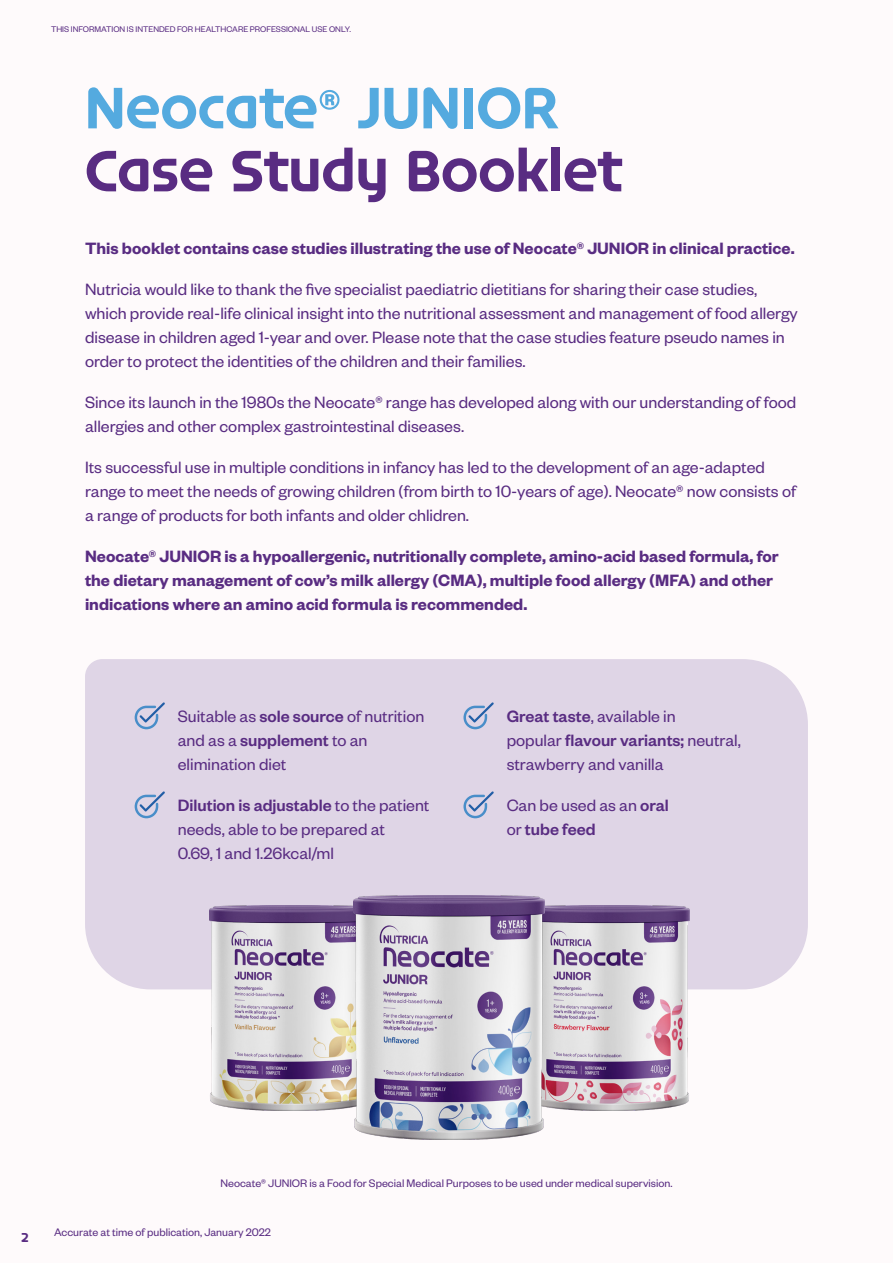
<style>
.page{position:relative;width:893px;height:1263px;background:#fefafb}
.page>*{position:absolute;margin:0;border:0;box-sizing:border-box;transform-origin:0 0}
.t1{font:700 54px/63px "Constellation TL Pro";color:#592c82}
.t2{font:18px/24px "Founders Grotesk";color:#592c82}
.t3{font:600 18px/24px "Founders Grotesk";color:#592c82}
.t4{font:12px "Founders Grotesk";color:#592c82}
.t5{font:700 12px "Constellation TL Pro";color:#592c82}
.t6{font:9px "Founders Grotesk";color:#592c82}
.s1{color:#54aadf}
.s2{font-weight:500}
</style>
<div class="page">
<div style="left:85px;top:659px;width:723px;height:330px;background:#dfd5e6"></div>
<svg style="left:133px;top:702px;width:32px;height:28px"></svg>
<svg style="left:133px;top:791px;width:32px;height:28px"></svg>
<svg style="left:462px;top:702px;width:32px;height:28px"></svg>
<svg style="left:462px;top:791px;width:32px;height:28px"></svg>
<img style="left:209px;top:905px;width:145px;height:206px">
<img style="left:545px;top:905px;width:144px;height:206px">
<img style="left:354px;top:896px;width:191px;height:244px">
<p class="t6" style="left:51px;top:24px;width:302px">THIS INFORMATION IS INTENDED FOR HEALTHCARE PROFESSIONAL USE ONLY.</p>
<p class="t1" style="left:85px;top:76px;width:539px"><span class="s1">Neocate® JUNIOR<br></span>Case Study Booklet</p>
<p class="t3" style="left:85px;top:235px;width:711px">This booklet contains case studies illustrating the use of Neocate® JUNIOR in clinical practice.</p>
<p class="t2" style="left:85px;top:276px;width:714px">Nutricia would like to thank the five specialist paediatric dietitians for sharing their case studies, which provide real-life clinical insight into the nutritional assessment and management of food allergy disease in children aged 1-year and over. Please note that the case studies feature pseudo names in order to protect the identities of the children and their families.</p>
<p class="t2" style="left:85px;top:389px;width:713px">Since its launch in the 1980s the Neocate® range has developed along with our understanding of food allergies and other complex gastrointestinal diseases.</p>
<p class="t2" style="left:85px;top:454px;width:713px">Its successful use in multiple conditions in infancy has led to the development of an age-adapted range to meet the needs of growing children (from birth to 10-years of age). Neocate® now consists of a range of products for both infants and older chlidren.</p>
<p class="t3" style="left:85px;top:543px;width:695px">Neocate® JUNIOR is a hypoallergenic, nutritionally complete, amino-acid based formula, for the dietary management of cow’s milk allergy (CMA), multiple food allergy (MFA) and other indications where an amino acid formula is recommended.</p>
<p class="t2" style="left:178px;top:703px;width:248px">Suitable as <span class="s2">sole source</span> of nutrition and as a <span class="s2">supplement</span> to an elimination diet</p>
<p class="t2" style="left:178px;top:792px;width:253px"><span class="s2">Dilution is adjustable</span> to the patient needs, able to be prepared at<br>0.69, 1 and 1.26kcal/ml</p>
<p class="t2" style="left:507px;top:703px;width:236px"><span class="s2">Great taste</span>, available in<br>popular <span class="s2">flavour variants;</span> neutral, strawberry and vanilla</p>
<p class="t2" style="left:507px;top:792px;width:164px">Can be used as an <span class="s2">oral </span>or <span class="s2">tube feed</span></p>
<p class="t5" style="left:21px;top:1229px;width:9px">2</p>
<p class="t4" style="left:220px;top:1176px;width:453px">Neocate® JUNIOR is a Food for Special Medical Purposes to be used under medical supervision.</p>
<p class="t4" style="left:54px;top:1225px;width:219px">Accurate at time of publication, January 2022</p>
</div>
